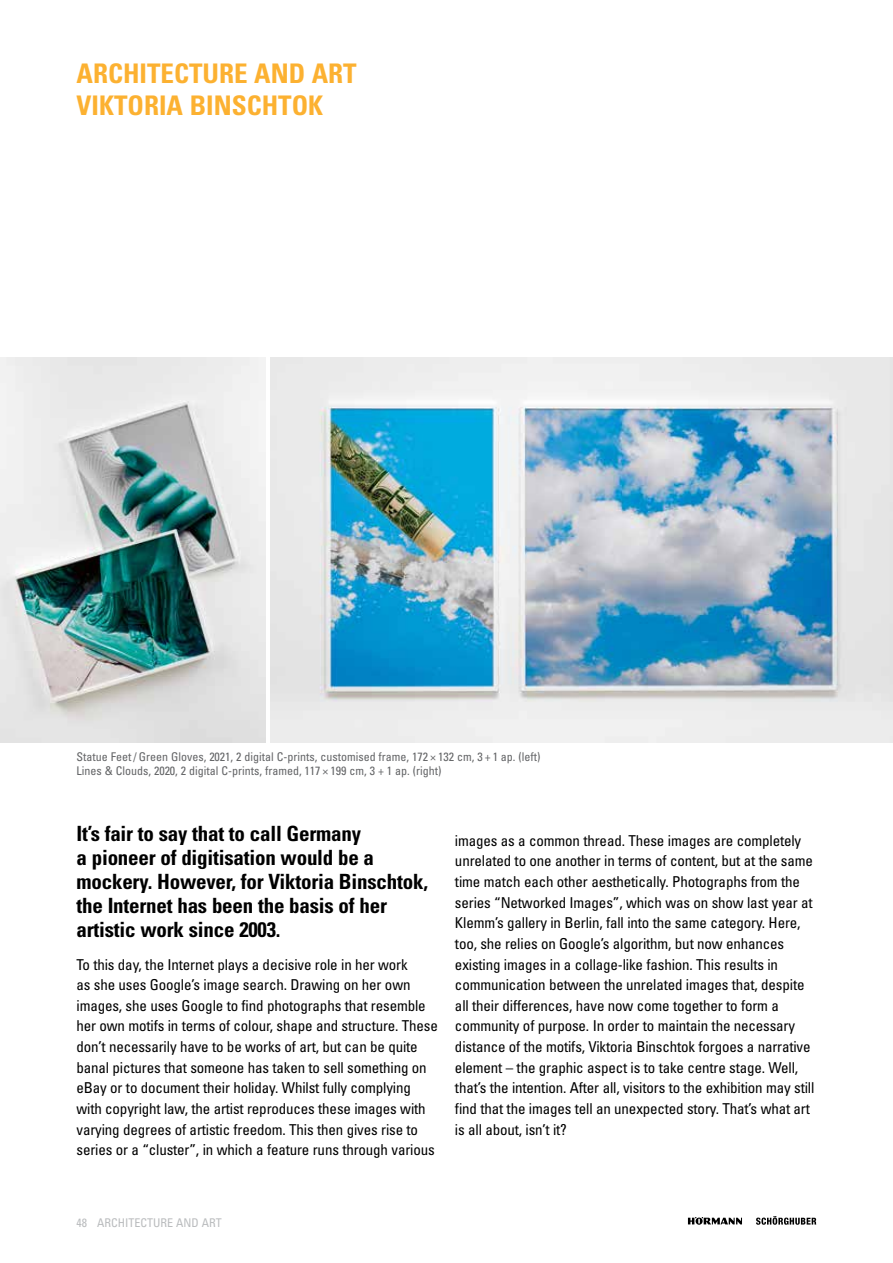
<style>
.page{position:relative;width:893px;height:1263px;background:#fff}
.page>*{position:absolute;margin:0;border:0;box-sizing:border-box;transform-origin:0 0}
.t1{font:700 condensed 27px/32.4px "Univers";color:#fcb131}
.t2{font:700 condensed 21px/24px "Univers";letter-spacing:-.01em;color:#000}
.t3{font:condensed 15px/20.7px "Univers";letter-spacing:-.01em;color:#000}
.t4{font:condensed 12px/14.4px "Univers";color:#636466}
.t5{font:condensed 12px "Univers";color:#babcbe}
</style>
<div class="page">
<svg style="left:688px;top:1217px;width:54px;height:8px"></svg>
<svg style="left:756px;top:1216px;width:60px;height:9px"></svg>
<img style="left:270px;top:357px;width:623px;height:385px">
<img style="left:0;top:357px;width:266px;height:385px">
<h1 class="t1" style="left:77px;top:57px;width:282px">ARCHITECTURE AND ART<br>VIKTORIA BINSCHTOK</h1>
<p class="t4" style="left:77px;top:749px;width:465px">Statue Feet / Green Gloves, 2021, 2 digital C-prints, customised frame, 172 × 132 cm, 3 + 1 ap. (left)<br>Lines &amp; Clouds, 2020, 2 digital C-prints, framed, 117 × 199 cm, 3 + 1 ap. (right)</p>
<h2 class="t2" style="left:77px;top:821px;width:353px">It’s fair to say that to call Germany<br>a pioneer of digitisation would be a mockery. However, for Viktoria Binschtok, the Internet has been the basis of her artistic work since 2003.</h2>
<p class="t3" style="left:77px;top:953px;width:363px">To this day, the Internet plays a decisive role in her work<br>as she uses Google’s image search. Drawing on her own images, she uses Google to find photographs that resemble her own motifs in terms of colour, shape and structure. These don’t necessarily have to be works of art, but can be quite banal pictures that someone has taken to sell something on eBay or to document their holiday. Whilst fully complying with copyright law, the artist reproduces these images with varying degrees of artistic freedom. This then gives rise to series or a “cluster”, in which a feature runs through various</p>
<p class="t3" style="left:455px;top:830px;width:361px">images as a common thread. These images are completely unrelated to one another in terms of content, but at the same time match each other aesthetically. Photographs from the series “Networked Images”, which was on show last year at Klemm’s gallery in Berlin, fall into the same category. Here, too, she relies on Google’s algorithm, but now enhances existing images in a collage-like fashion. This results in communication between the unrelated images that, despite all their differences, have now come together to form a community of purpose. In order to maintain the necessary distance of the motifs, Viktoria Binschtok forgoes a narrative element – the graphic aspect is to take centre stage. Well, that’s the intention. After all, visitors to the exhibition may still find that the images tell an unexpected story. That’s what art is all about, isn’t it?</p>
<p class="t5" style="left:77px;top:1215px;width:147px">48 ARCHITECTURE AND ART</p>
</div>
